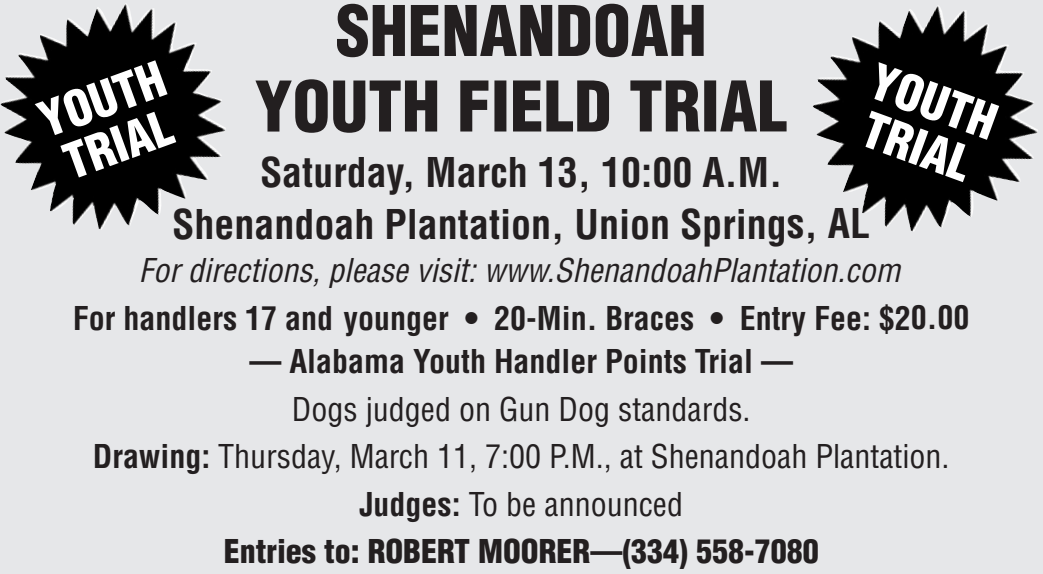
<style>
.page{position:relative;width:1043px;height:574px;background:#e6e7e9}
.page>*{position:absolute;margin:0;border:0;box-sizing:border-box;transform-origin:0 0}
.t1{font:900 condensed 68px/75.6px "Helvetica";color:#231f20;text-align:center}
.t2{font:900 condensed 48px/48px "Helvetica";color:#fff}
.t3{font:700 condensed 40px/51.6px "Helvetica";color:#231f20;text-align:center}
.t4{font:condensed 32px/47.6px "Helvetica";color:#231f20;text-align:center}
.t5{font:700 condensed 32px "Helvetica";color:#231f20}
.t6{font:italic condensed 32px "Helvetica";color:#231f20}
.s1{font-weight:700}
.s2{font-weight:900}
</style>
<div class="page">
<img style="left:813px;top:5px;width:225px;height:227px">
<img style="left:1px;top:4px;width:225px;height:226px">
<h1 class="t1" style="left:255px;top:-5px;width:534px">SHENANDOAH<br>YOUTH FIELD TRIAL</h1>
<p class="t3" style="left:172px;top:147px;width:699px">Saturday, March 13, 10:00 A.M.<br>Shenandoah Plantation, Union Springs, AL</p>
<p class="t6" style="left:139px;top:252px;width:763px">For directions, please visit: www.ShenandoahPlantation.com</p>
<p class="t5" style="left:73px;top:300px;width:898px">For handlers 17 and younger • 20-Min. Braces • Entry Fee: $20.00</p>
<p class="t5" style="left:249px;top:343px;width:545px">— Alabama Youth Handler Points Trial —</p>
<p class="t4" style="left:93px;top:386px;width:858px">Dogs judged on Gun Dog standards.<br><span class="s1">Drawing:</span> Thursday, March 11, 7:00 P.M., at Shenandoah Plantation.<br><span class="s1">Judges:</span> To be announced<br><span class="s2">Entries to: ROBERT MOORER—(334) 558-7080</span></p>
<h2 class="t2" style="left:33px;top:100px;width:132px;rotate:-20deg">YOUTH<br>TRIAL</h2>
<h2 class="t2" style="left:880px;top:58px;width:132px;rotate:20deg">YOUTH</h2>
<h2 class="t2" style="left:872px;top:106px;width:114px;rotate:20deg">TRIAL</h2>
</div>
